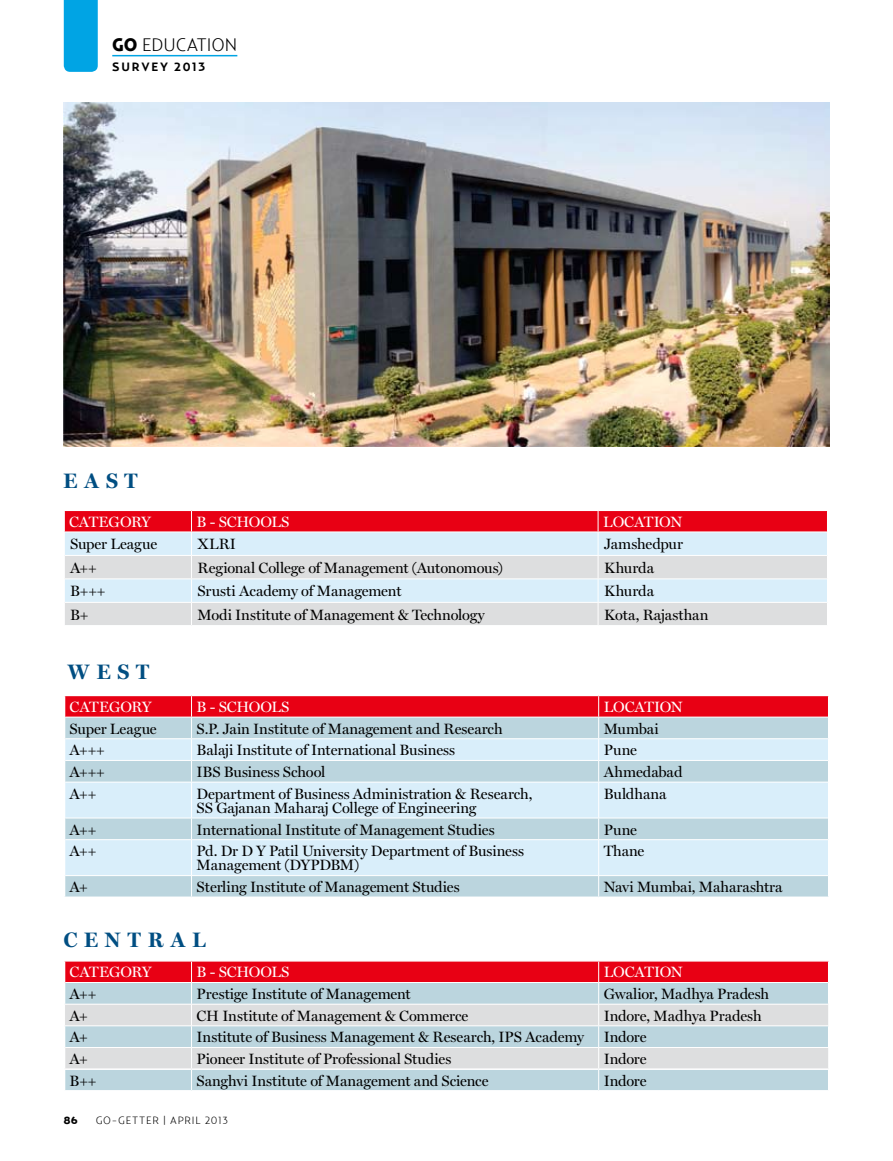
<style>
.page{position:relative;width:893px;height:1161px;background:#fff}
.page>*{position:absolute;margin:0;border:0;box-sizing:border-box;transform-origin:0 0}
.t1{font:700 21px "Miller Display";color:#004e82}
.t2{font:300 18px "Relay";letter-spacing:-.005em;color:#000}
.t3{font:15px/14.2px "Miller Display";letter-spacing:-.005em;color:#000}
.t4{font:15px "Miller Display";letter-spacing:-.005em;color:#fff}
.t5{font:700 12px "Relay";letter-spacing:.155em;color:#000}
.t6{font:300 10.5px "Relay";letter-spacing:.07em;color:#000}
.t7{font:900 10.5px "Relay";color:#000}
.s1{font-weight:900}
</style>
<div class="page">
<hr style="left:112px;top:55px;width:125px;height:1px;background:#00a4e4">
<div style="left:64px;top:0;width:34px;height:72px;background:#00a4e4"></div>
<svg style="left:64px;top:961px;width:765px;height:129px;background:#cfb7bf"></svg>
<hr style="left:64px;top:1068px;width:128px;height:2px;background:#fff">
<hr style="left:192px;top:1068px;width:407px;height:2px;background:#fff">
<hr style="left:599px;top:1068px;width:230px;height:2px;background:#fff">
<svg style="left:64px;top:510px;width:763px;height:115px;background:#dfbec7"></svg>
<div style="left:65px;top:876px;width:763px;height:20px;background:#bbd5de"></div>
<svg style="left:65px;top:783px;width:763px;height:92px;background:#d2e8f3"></svg>
<svg style="left:64px;top:695px;width:765px;height:87px;background:#d0abb7"></svg>
<hr style="left:191px;top:782px;width:1px;height:36px;background:#fff">
<hr style="left:598px;top:782px;width:1px;height:36px;background:#fff">
<hr style="left:65px;top:818px;width:127px;height:1px;background:#fff">
<hr style="left:192px;top:818px;width:407px;height:1px;background:#fff">
<svg style="left:191px;top:818px;width:1px;height:21px"></svg>
<hr style="left:599px;top:818px;width:229px;height:1px;background:#fff">
<svg style="left:598px;top:818px;width:1px;height:21px"></svg>
<hr style="left:65px;top:839px;width:127px;height:1px;background:#fff">
<hr style="left:192px;top:839px;width:407px;height:1px;background:#fff">
<hr style="left:191px;top:840px;width:1px;height:35px;background:#fff">
<hr style="left:599px;top:839px;width:229px;height:1px;background:#fff">
<hr style="left:598px;top:840px;width:1px;height:35px;background:#fff">
<svg style="left:191px;top:876px;width:1px;height:20px"></svg>
<svg style="left:598px;top:876px;width:1px;height:20px"></svg>
<img style="left:64px;top:102px;width:765px;height:345px">
<p class="t2" style="left:112px;top:34px;width:126px"><span class="s1">GO</span> EDUCATION</p>
<p class="t5" style="left:112px;top:60px;width:94px">SURVEY 2013</p>
<h1 class="t1" style="left:63px;top:468px;width:20px">EAST</h1>
<p class="t4" style="left:69px;top:513px;width:83px">CATEGORY</p>
<p class="t4" style="left:197px;top:513px;width:94px">B - SCHOOLS</p>
<p class="t4" style="left:603px;top:513px;width:80px">LOCATION</p>
<p class="t3" style="left:70px;top:537px;width:89px">Super League</p>
<p class="t3" style="left:198px;top:537px;width:40px">XLRI</p>
<p class="t3" style="left:604px;top:537px;width:81px">Jamshedpur</p>
<p class="t3" style="left:70px;top:561px;width:28px">A++</p>
<p class="t3" style="left:198px;top:561px;width:307px">Regional College of Management (Autonomous)</p>
<p class="t3" style="left:604px;top:561px;width:51px">Khurda</p>
<p class="t3" style="left:70px;top:584px;width:37px">B+++</p>
<p class="t3" style="left:198px;top:584px;width:205px">Srusti Academy of Management</p>
<p class="t3" style="left:604px;top:584px;width:51px">Khurda</p>
<p class="t3" style="left:70px;top:608px;width:20px">B+</p>
<p class="t3" style="left:198px;top:608px;width:289px">Modi Institute of Management &amp; Technology</p>
<p class="t3" style="left:604px;top:608px;width:106px">Kota, Rajasthan</p>
<h1 class="t1" style="left:68px;top:660px;width:48px">W EST</h1>
<p class="t4" style="left:70px;top:698px;width:83px">CATEGORY</p>
<p class="t4" style="left:197px;top:698px;width:94px">B - SCHOOLS</p>
<p class="t4" style="left:604px;top:698px;width:80px">LOCATION</p>
<p class="t3" style="left:70px;top:722px;width:89px">Super League</p>
<p class="t3" style="left:197px;top:722px;width:307px">S.P. Jain Institute of Management and Research</p>
<p class="t3" style="left:604px;top:722px;width:56px">Mumbai</p>
<p class="t3" style="left:70px;top:743px;width:37px">A+++</p>
<p class="t3" style="left:197px;top:743px;width:260px">Balaji Institute of International Business</p>
<p class="t3" style="left:604px;top:743px;width:35px">Pune</p>
<p class="t3" style="left:70px;top:765px;width:37px">A+++</p>
<p class="t3" style="left:197px;top:765px;width:130px">IBS Business School</p>
<p class="t3" style="left:604px;top:765px;width:80px">Ahmedabad</p>
<p class="t3" style="left:70px;top:787px;width:28px">A++</p>
<p class="t3" style="left:197px;top:787px;width:337px">Department of Business Administration &amp; Research,<br>SS Gajanan Maharaj College of Engineering</p>
<p class="t3" style="left:604px;top:787px;width:64px">Buldhana</p>
<p class="t3" style="left:70px;top:823px;width:28px">A++</p>
<p class="t3" style="left:197px;top:823px;width:300px">International Institute of Management Studies</p>
<p class="t3" style="left:604px;top:823px;width:35px">Pune</p>
<p class="t3" style="left:70px;top:844px;width:28px">A++</p>
<p class="t3" style="left:197px;top:844px;width:329px">Pd. Dr D Y Patil University Department of Business<br>Management (DYPDBM)</p>
<p class="t3" style="left:604px;top:844px;width:42px">Thane</p>
<p class="t3" style="left:70px;top:880px;width:20px">A+</p>
<p class="t3" style="left:197px;top:880px;width:265px">Sterling Institute of Management Studies</p>
<p class="t3" style="left:604px;top:880px;width:180px">Navi Mumbai, Maharashtra</p>
<h1 class="t1" style="left:64px;top:928px;width:22px">CENTRAL</h1>
<p class="t4" style="left:70px;top:963px;width:83px">CATEGORY</p>
<p class="t4" style="left:197px;top:963px;width:94px">B - SCHOOLS</p>
<p class="t4" style="left:604px;top:963px;width:80px">LOCATION</p>
<p class="t3" style="left:70px;top:987px;width:28px">A++</p>
<p class="t3" style="left:197px;top:987px;width:216px">Prestige Institute of Management</p>
<p class="t3" style="left:604px;top:987px;width:167px">Gwalior, Madhya Pradesh</p>
<p class="t3" style="left:70px;top:1009px;width:20px">A+</p>
<p class="t3" style="left:197px;top:1009px;width:273px">CH Institute of Management &amp; Commerce</p>
<p class="t3" style="left:604px;top:1009px;width:159px">Indore, Madhya Pradesh</p>
<p class="t3" style="left:70px;top:1030px;width:20px">A+</p>
<p class="t3" style="left:197px;top:1030px;width:389px">Institute of Business Management &amp; Research, IPS Academy</p>
<p class="t3" style="left:604px;top:1030px;width:44px">Indore</p>
<p class="t3" style="left:70px;top:1052px;width:20px">A+</p>
<p class="t3" style="left:197px;top:1052px;width:256px">Pioneer Institute of Professional Studies</p>
<p class="t3" style="left:604px;top:1052px;width:44px">Indore</p>
<p class="t3" style="left:70px;top:1074px;width:28px">B++</p>
<p class="t3" style="left:197px;top:1074px;width:293px">Sanghvi Institute of Management and Science</p>
<p class="t3" style="left:604px;top:1074px;width:44px">Indore</p>
<p class="t7" style="left:64px;top:1114px;width:15px">86</p>
<p class="t6" style="left:96px;top:1114px;width:134px">GO-GETTER | APRIL 2013</p>
</div>
